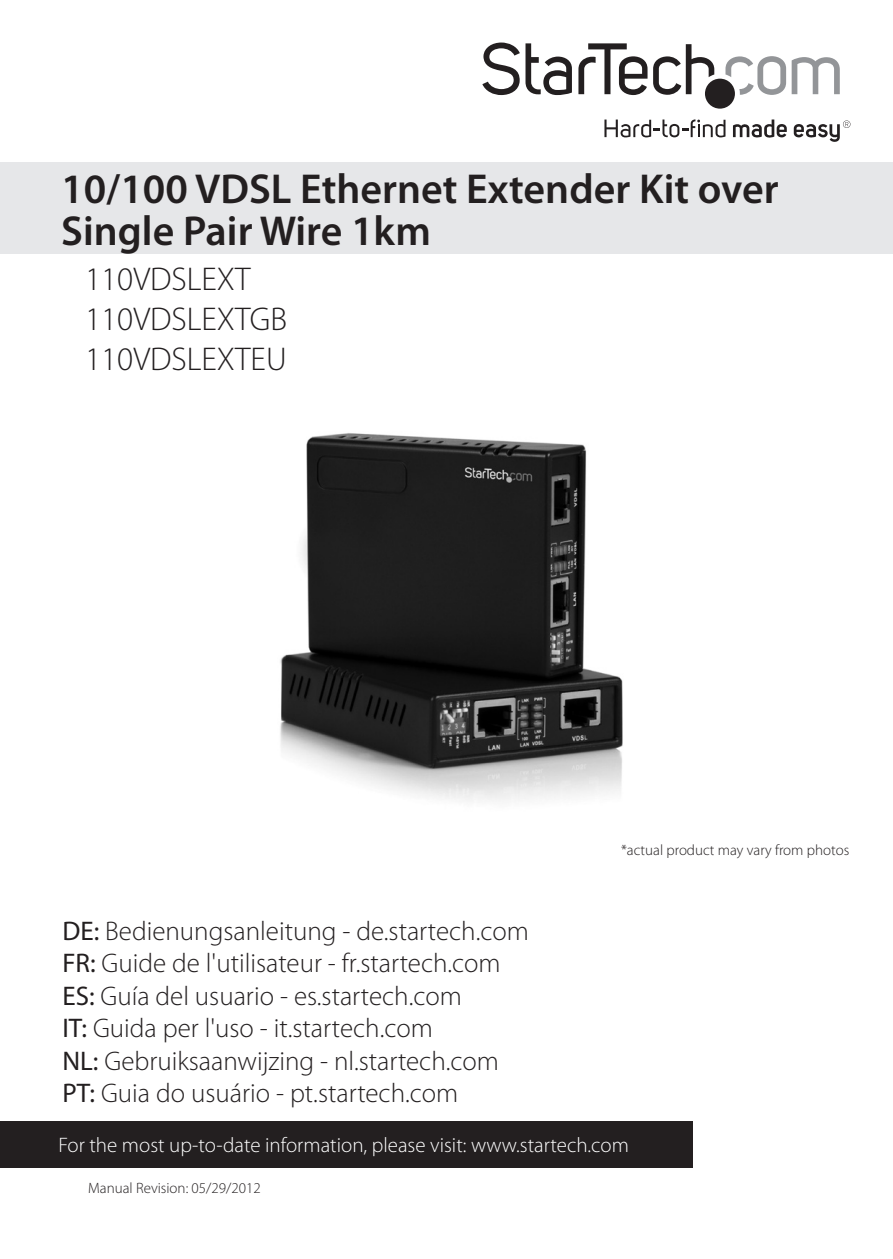
<style>
.page{position:relative;width:893px;height:1259px;background:#fff}
.page>*{position:absolute;margin:0;border:0;box-sizing:border-box;transform-origin:0 0}
.Manual_Description{font:600 42px/42px "Myriad Pro";color:#231f20}
.Manual_Title_SKU{font:300 33px "Myriad Pro";color:#231f20}
.Manual_Description-2{font:300 27px "Myriad Pro";color:#231f20}
.Text{font:300 21px "Myriad Pro";color:#fff}
.Text-2{font:300 15px "Myriad Pro";color:#231f20}
.s1{font-weight:400}
</style>
<div class="page">
<svg style="left:792px;top:57px;width:48px;height:37px"></svg>
<svg style="left:725px;top:56px;width:61px;height:39px"></svg>
<svg style="left:794px;top:120px;width:56px;height:22px"></svg>
<svg style="left:733px;top:119px;width:54px;height:19px"></svg>
<svg style="left:604px;top:119px;width:121px;height:18px"></svg>
<svg style="left:482px;top:43px;width:90px;height:52px"></svg>
<svg style="left:578px;top:43px;width:69px;height:52px"></svg>
<svg style="left:653px;top:44px;width:61px;height:51px"></svg>
<div style="left:705px;top:79px;width:30px;height:30px;background:#231f20;border-radius:50%"></div>
<div style="left:0;top:1121px;width:692px;height:46px;background:#231f20"></div>
<div style="left:0;top:162px;width:893px;height:92px;background:#e6e7e9"></div>
<img style="left:280px;top:433px;width:343px;height:368px">
<p class="Manual_Description" style="left:61px;top:166px;width:719px">10/100 VDSL Ethernet Extender Kit over<br>Single Pair Wire 1km</p>
<p class="Manual_Title_SKU" style="left:85px;top:260px;width:167px">110VDSLEXT</p>
<p class="Manual_Title_SKU" style="left:85px;top:299px;width:203px">110VDSLEXTGB</p>
<p class="Manual_Title_SKU" style="left:85px;top:339px;width:203px">110VDSLEXTEU</p>
<p class="Manual_Description-2" style="left:62px;top:914px;width:468px"><span class="s1">DE:</span> Bedienungsanleitung - de.startech.com</p>
<p class="Manual_Description-2" style="left:62px;top:947px;width:440px"><span class="s1">FR:</span> Guide de l'utilisateur - fr.startech.com</p>
<p class="Manual_Description-2" style="left:62px;top:979px;width:401px"><span class="s1">ES:</span> Guía del usuario - es.startech.com</p>
<p class="Manual_Description-2" style="left:62px;top:1012px;width:372px"><span class="s1">IT:</span> Guida per l'uso - it.startech.com</p>
<p class="Manual_Description-2" style="left:62px;top:1044px;width:438px"><span class="s1">NL:</span> Gebruiksaanwijzing - nl.startech.com</p>
<p class="Manual_Description-2" style="left:62px;top:1076px;width:397px"><span class="s1">PT:</span> Guia do usuário - pt.startech.com</p>
<p class="Text-2" style="left:621px;top:840px;width:230px">*actual product may vary from photos</p>
<p class="Text" style="left:58px;top:1132px;width:572px">For the most up-to-date information, please visit: www.startech.com</p>
<p class="Text-2" style="left:88px;top:1178px;width:174px">Manual Revision: 05/29/2012</p>
</div>
